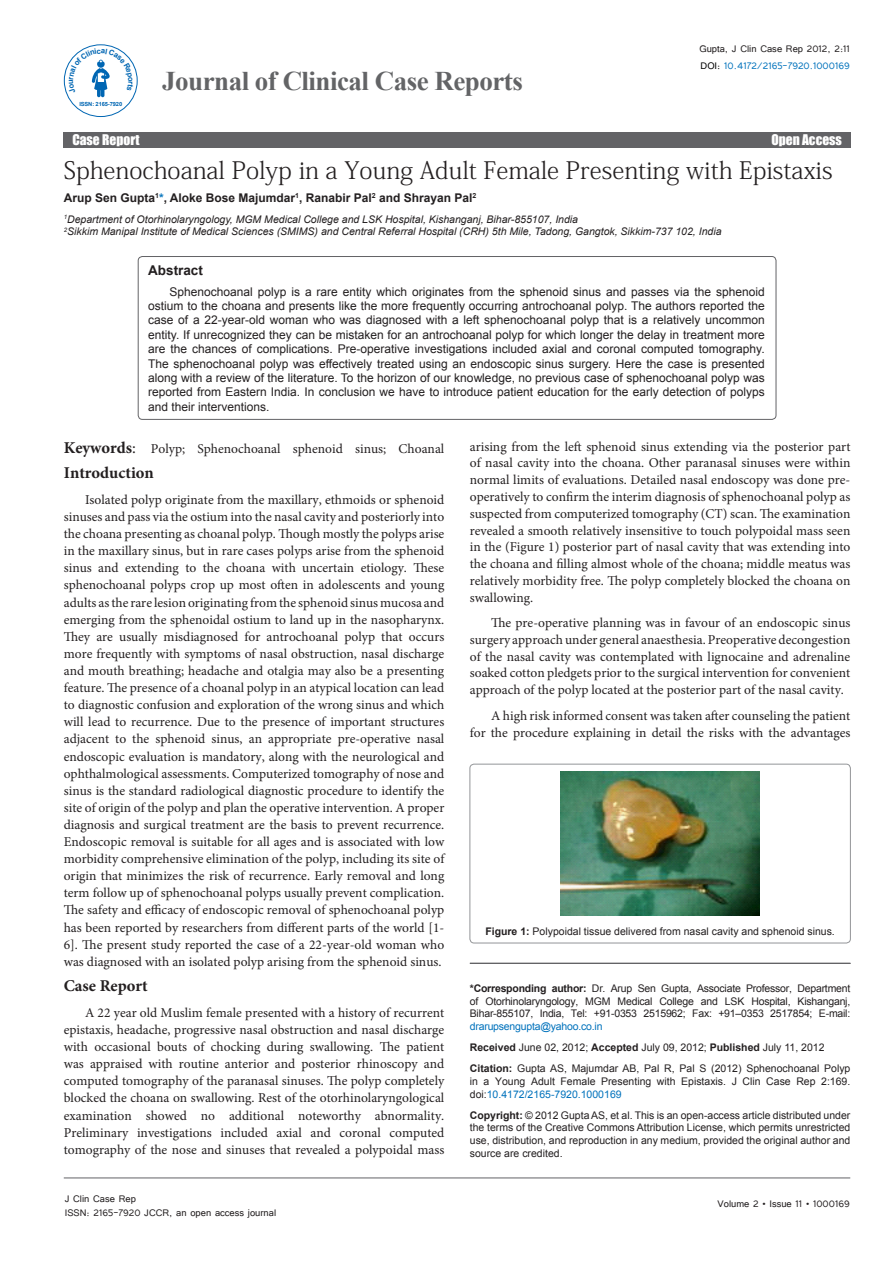
<style>
.page{position:relative;width:893px;height:1263px;background:#fff}
.page>*{position:absolute;margin:0;border:0;box-sizing:border-box;transform-origin:0 0}
.t1{font:700 27px "Times New Roman";letter-spacing:-.02em;color:#636466}
.t2{font:24px "Adobe Fangsong Std";color:#231f20}
.t3{font:700 16.5px "Minion Pro";color:#231f20}
.t4{font:13.5px/17.1px "Minion Pro";color:#231f20;text-align:justify}
.t5{font:13.5px "Impact";color:#fff}
.t6{font:700 13.5px "Arial";color:#231f20}
.t7{font:12px/14.4px "Arial";color:#231f20;text-align:justify}
.t8{font:12px/16.6px "Tunga";color:#231f20}
.t9{font:700 12px "Arial";color:#231f20}
.t10{font:10.5px/12.6px "Arial";color:#231f20;text-align:justify}
.t11{font:italic 10.5px "Arial";color:#231f20}
.t12{font:700 5.7px "Arial";letter-spacing:-.02em;color:#0066b3}
.s1{color:#000}
.s2{color:#0072bc}
.s3{font-weight:700;font-size:16.5px}
.s4{font-size:16.5px}
.s5{font-weight:700}
</style>
<div class="page">
<div style="left:64px;top:132px;width:787px;height:15px;background:#636366"></div>
<hr style="left:64px;top:1178px;width:786px;height:1px;background:#636366">
<div style="left:138px;top:256px;width:638px;height:163px;border:1px solid #636366;border-radius:4px"></div>
<hr style="left:470px;top:963px;width:380px;height:1px;background:#636366">
<div style="left:470px;top:764px;width:380px;height:179px;border:1px solid #939598;border-radius:4px"></div>
<img style="left:561px;top:772px;width:199px;height:144px">
<div style="left:64px;top:44px;width:74px;height:73px;border:1px solid #0066b3;border-radius:50%"></div>
<svg style="left:69px;top:49px;width:64px;height:48px"></svg>
<p class="t12" style="left:79px;top:100px;width:44px">ISSN: 2165-7920</p>
<h1 class="t1" style="left:162px;top:62px;width:362px">Journal of Clinical Case Reports</h1>
<p class="t8" style="left:699px;top:40px;width:152px">Gupta, J Clin Case Rep 2012, 2:11<br><span class="s1">DOI:</span> <span class="s2">10.4172/2165-7920.1000169</span></p>
<p class="t5" style="left:72px;top:129px;width:69px">Case Report</p>
<p class="t5" style="left:771px;top:129px;width:72px">Open Access</p>
<p class="t2" style="left:64px;top:155px;width:770px">Sphenochoanal Polyp in a Young Adult Female Presenting with Epistaxis</p>
<p class="t9" style="left:64px;top:189px;width:414px">Arup Sen Gupta<sup>1</sup><span class="s2">*</span>, Aloke Bose Majumdar<sup>1</sup>, Ranabir Pal<sup>2</sup> and Shrayan Pal<sup>2</sup></p>
<p class="t11" style="left:64px;top:212px;width:516px"><sup>1</sup>Department of Otorhinolaryngology, MGM Medical College and LSK Hospital, Kishanganj, Bihar-855107, India</p>
<p class="t11" style="left:64px;top:225px;width:659px"><sup>2</sup>Sikkim Manipal Institute of Medical Sciences (SMIMS) and Central Referral Hospital (CRH) 5th Mile, Tadong, Gangtok, Sikkim-737 102, India</p>
<p class="t6" style="left:148px;top:261px;width:56px">Abstract</p>
<p class="t7" style="left:148px;top:284px;width:618px;text-indent:21px">Sphenochoanal polyp is a rare entity which originates from the sphenoid sinus and passes via the sphenoid ostium to the choana and presents like the more frequently occurring antrochoanal polyp. The authors reported the case of a 22-year-old woman who was diagnosed with a left sphenochoanal polyp that is a relatively uncommon entity. If unrecognized they can be mistaken for an antrochoanal polyp for which longer the delay in treatment more are the chances of complications. Pre-operative investigations included axial and coronal computed tomography.<br>The sphenochoanal polyp was effectively treated using an endoscopic sinus surgery. Here the case is presented along with a review of the literature. To the horizon of our knowledge, no previous case of sphenochoanal polyp was reported from Eastern India. In conclusion we have to introduce patient education for the early detection of polyps and their interventions.</p>
<p class="t4" style="left:64px;top:440px;width:382px"><span class="s3">Keywords</span><span class="s4">:</span> Polyp; Sphenochoanal sphenoid sinus; Choanal</p>
<p class="t3" style="left:64px;top:461px;width:92px">Introduction</p>
<p class="t4" style="left:64px;top:491px;width:382px;text-indent:21px">Isolated polyp originate from the maxillary, ethmoids or sphenoid sinuses and pass via the ostium into the nasal cavity and posteriorly into the choana presenting as choanal polyp. Though mostly the polyps arise in the maxillary sinus, but in rare cases polyps arise from the sphenoid sinus and extending to the choana with uncertain etiology. These sphenochoanal polyps crop up most often in adolescents and young adults as the rare lesion originating from the sphenoid sinus mucosa and emerging from the sphenoidal ostium to land up in the nasopharynx.<br>They are usually misdiagnosed for antrochoanal polyp that occurs more frequently with symptoms of nasal obstruction, nasal discharge and mouth breathing; headache and otalgia may also be a presenting feature. The presence of a choanal polyp in an atypical location can lead to diagnostic confusion and exploration of the wrong sinus and which will lead to recurrence. Due to the presence of important structures adjacent to the sphenoid sinus, an appropriate pre-operative nasal endoscopic evaluation is mandatory, along with the neurological and ophthalmological assessments. Computerized tomography of nose and sinus is the standard radiological diagnostic procedure to identify the site of origin of the polyp and plan the operative intervention. A proper diagnosis and surgical treatment are the basis to prevent recurrence.<br>Endoscopic removal is suitable for all ages and is associated with low morbidity comprehensive elimination of the polyp, including its site of origin that minimizes the risk of recurrence. Early removal and long term follow up of sphenochoanal polyps usually prevent complication.<br>The safety and efficacy of endoscopic removal of sphenochoanal polyp has been reported by researchers from different parts of the world [1- 6]. The present study reported the case of a 22-year-old woman who was diagnosed with an isolated polyp arising from the sphenoid sinus.</p>
<p class="t3" style="left:64px;top:974px;width:85px">Case Report</p>
<p class="t4" style="left:64px;top:1004px;width:382px;text-indent:21px">A 22 year old Muslim female presented with a history of recurrent epistaxis, headache, progressive nasal obstruction and nasal discharge with occasional bouts of chocking during swallowing. The patient was appraised with routine anterior and posterior rhinoscopy and computed tomography of the paranasal sinuses. The polyp completely blocked the choana on swallowing. Rest of the otorhinolaryngological examination showed no additional noteworthy abnormality.<br>Preliminary investigations included axial and coronal computed tomography of the nose and sinuses that revealed a polypoidal mass</p>
<p class="t8" style="left:65px;top:1189px;width:73px">J Clin Case Rep</p>
<p class="t8" style="left:65px;top:1203px;width:213px">ISSN: 2165-7920 JCCR, an open access journal</p>
<p class="t4" style="left:470px;top:438px;width:382px">arising from the left sphenoid sinus extending via the posterior part of nasal cavity into the choana. Other paranasal sinuses were within normal limits of evaluations. Detailed nasal endoscopy was done pre&shy;operatively to confirm the interim diagnosis of sphenochoanal polyp as suspected from computerized tomography (CT) scan. The examination revealed a smooth relatively insensitive to touch polypoidal mass seen in the (Figure 1) posterior part of nasal cavity that was extending into the choana and filling almost whole of the choana; middle meatus was relatively morbidity free. The polyp completely blocked the choana on swallowing.</p>
<p class="t4" style="left:470px;top:614px;width:382px;text-indent:21px">The pre-operative planning was in favour of an endoscopic sinus surgery approach under general anaesthesia. Preoperative decongestion of the nasal cavity was contemplated with lignocaine and adrenaline soaked cotton pledgets prior to the surgical intervention for convenient approach of the polyp located at the posterior part of the nasal cavity.</p>
<p class="t4" style="left:470px;top:707px;width:382px;text-align:right">A high risk informed consent was taken after counseling the patient<br>for the procedure explaining in detail the risks with the advantages</p>
<p class="t10" style="left:485px;top:925px;width:351px"><span class="s5">Figure 1:</span> Polypoidal tissue delivered from nasal cavity and sphenoid sinus.</p>
<p class="t10" style="left:470px;top:982px;width:382px"><span class="s5">*Corresponding author:</span> Dr. Arup Sen Gupta, Associate Professor, Department of Otorhinolaryngology, MGM Medical College and LSK Hospital, Kishanganj, Bihar-855107, India, Tel: +91-0353 2515962; Fax: +91–0353 2517854; E-mail: <span class="s2">drarupsengupta@yahoo.co.in</span></p>
<p class="t10" style="left:470px;top:1041px;width:356px"><span class="s5">Received</span> June 02, 2012; <span class="s5">Accepted</span> July 09, 2012; <span class="s5">Published</span> July 11, 2012</p>
<p class="t10" style="left:470px;top:1062px;width:382px"><span class="s5">Citation:</span> Gupta AS, Majumdar AB, Pal R, Pal S (2012) Sphenochoanal Polyp in a Young Adult Female Presenting with Epistaxis. J Clin Case Rep 2:169. doi:<span class="s2">10.4172/2165-7920.1000169</span></p>
<p class="t10" style="left:470px;top:1109px;width:382px"><span class="s5">Copyright:</span> © 2012 Gupta AS, et al. This is an open-access article distributed under the terms of the Creative Commons Attribution License, which permits unrestricted use, distribution, and reproduction in any medium, provided the original author and source are credited.</p>
<p class="t8" style="left:718px;top:1195px;width:134px">Volume 2 • Issue 11 • 1000169</p>
</div>
